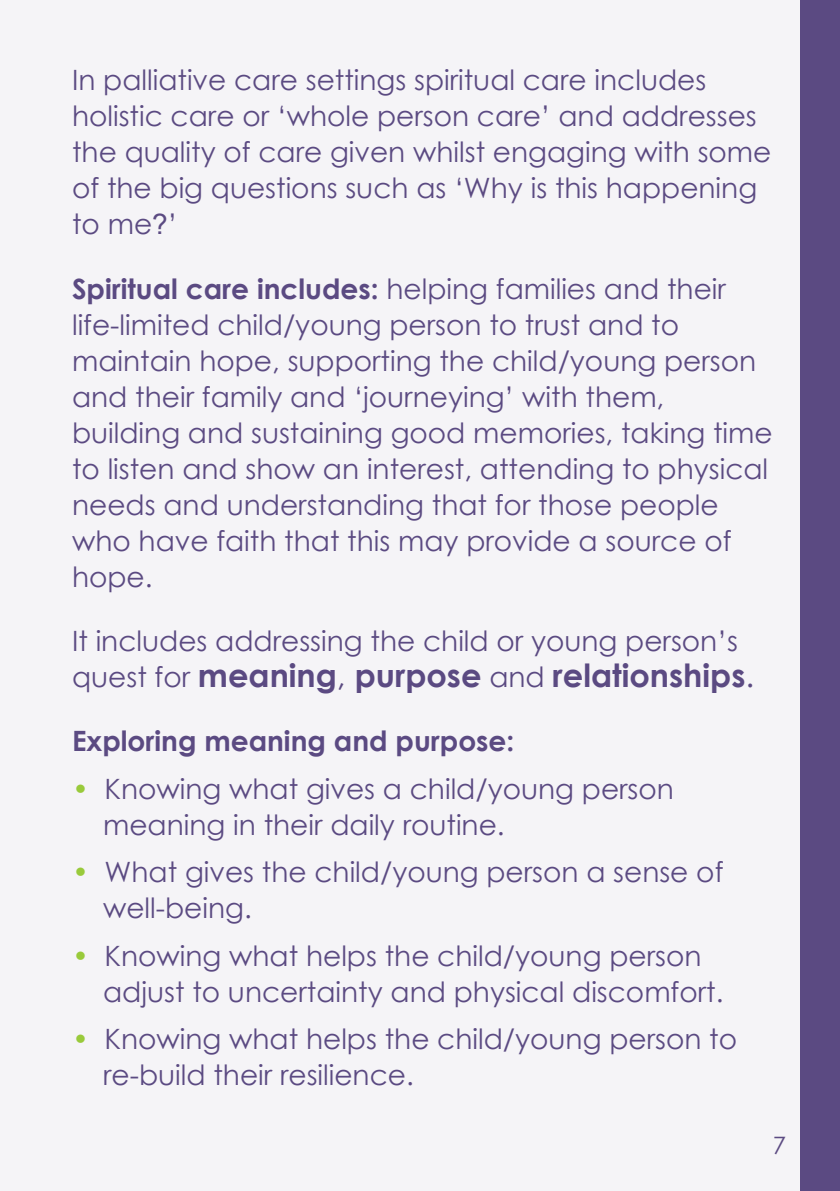
<style>
.page{position:relative;width:840px;height:1191px;background:#fff}
.page>*{position:absolute;margin:0;border:0;box-sizing:border-box;transform-origin:0 0}
.t1{font:700 32px "Century Gothic";color:#5b4a82}
.t2{font:28px/36px "Century Gothic";color:#5b4a82}
.t3{font:700 28px "Century Gothic";color:#5b4a82}
.t4{font:24px "Century Gothic";color:#5b4a82}
.s1{font-family:"Arial"}
.s2{font-weight:700}
.s3{font-weight:400;font-size:28px}
.s4{font-weight:400}
.s5{color:#99ca3b}
</style>
<div class="page">
<div style="left:0;top:0;width:799px;height:1191px;background:#f5f4f7"></div>
<div style="left:799px;top:0;width:40px;height:1191px;background:#5b4a82"></div>
<p class="t2" style="left:72px;top:62px;width:700px">In palliative care settings spiritual care includes holistic care or ‘whole person care’ and addresses the quality of care given whilst engaging with some of the big questions such as ‘Why is this happening to me<span class="s1">?</span>’</p>
<p class="t2" style="left:72px;top:270px;width:701px"><span class="s2">Spiritual care includes:</span> helping families and their life-limited child/young person to trust and to maintain hope, supporting the child/young person and their family and ‘journeying’ with them, building and sustaining good memories, taking time to listen and show an interest, attending to physical needs and understanding that for those people who have faith that this may provide a source of hope.</p>
<p class="t2" style="left:72px;top:622px;width:667px">It includes addressing the child or young person’s</p>
<p class="t1" style="left:72px;top:651px;width:683px"><span class="s3">quest for</span> meaning<span class="s4">,</span> purpose <span class="s3">and</span> relationships<span class="s4">.</span></p>
<p class="t3" style="left:72px;top:720px;width:443px">Exploring meaning and purpose:</p>
<p class="t2" style="left:72px;top:770px;width:603px"><span class="s5">•</span> Knowing what gives a child/young person</p>
<p class="t2" style="left:103px;top:806px;width:403px">meaning in their daily routine.</p>
<p class="t2" style="left:103px;top:853px;width:621px;text-indent:-31px"><span class="s5">•</span> What gives the child/young person a sense of well-being.</p>
<p class="t2" style="left:72px;top:937px;width:630px"><span class="s5">•</span> Knowing what helps the child/young person</p>
<p class="t2" style="left:103px;top:973px;width:621px">adjust to uncertainty and physical discomfort.</p>
<p class="t2" style="left:72px;top:1020px;width:666px"><span class="s5">•</span> Knowing what helps the child/young person to</p>
<p class="t2" style="left:103px;top:1056px;width:312px">re-build their resilience.</p>
<p class="t4" style="left:772px;top:1128px;width:15px">7</p>
</div>
